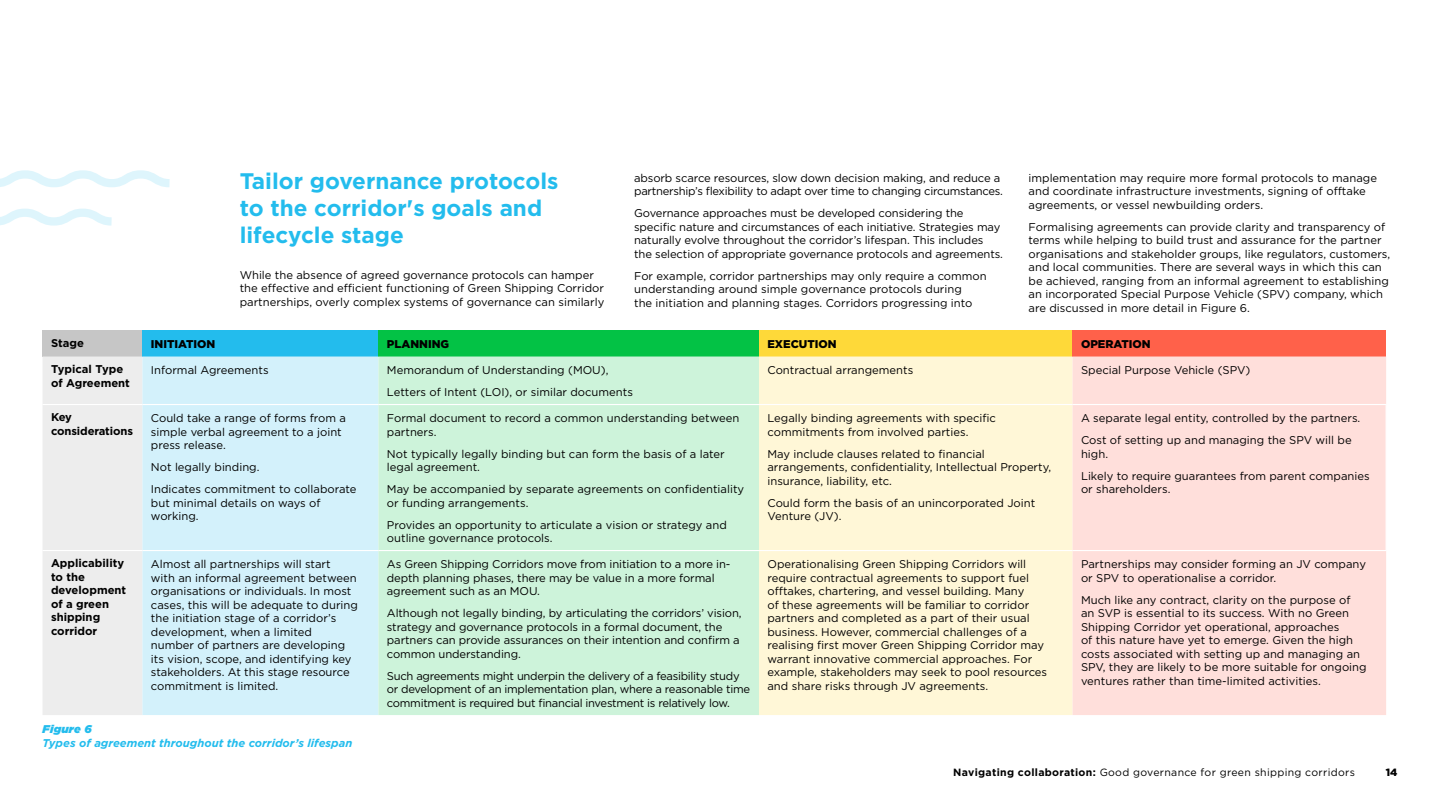
<style>
.page{position:relative;width:1440px;height:810px;background:#fff}
.page>*{position:absolute;margin:0;border:0;box-sizing:border-box;transform-origin:0 0}
.t1{font:700 22.5px/27px "Gotham";color:#23bced}
.t2{font:11.25px/13.5px "Gotham";color:#000}
.t3{font:11.25px/13.5px "Gotham";letter-spacing:-.025em;color:#000}
.t4{font:700 11.25px/13.5px "Gotham";color:#000}
.t5{font:italic 700 11.25px "Gotham";color:#23bced}
.t6{font:900 11.25px "Gotham";color:#000}
.t7{font:italic 900 11.25px "Gotham";letter-spacing:.025em;color:#23bced}
.t8{font:10.5px "Gotham";letter-spacing:.03em;color:#000}
.t9{font:900 10.5px "Gotham";color:#000}
.s1{font-weight:700}
</style>
<div class="page">
<div style="left:43px;top:331px;width:99px;height:26px;background:#c6c6c6"></div>
<div style="left:142px;top:331px;width:236px;height:26px;background:#23bced"></div>
<div style="left:378px;top:331px;width:381px;height:26px;background:#03c245"></div>
<div style="left:759px;top:331px;width:314px;height:26px;background:#fed939"></div>
<div style="left:1073px;top:331px;width:313px;height:26px;background:#ff614a"></div>
<div style="left:43px;top:357px;width:99px;height:358px;background:#ededed"></div>
<div style="left:142px;top:357px;width:236px;height:358px;background:#d3f1fb"></div>
<div style="left:378px;top:357px;width:381px;height:358px;background:#cdf3da"></div>
<div style="left:759px;top:357px;width:314px;height:358px;background:#fff7d7"></div>
<div style="left:1073px;top:357px;width:313px;height:358px;background:#ffdfdb"></div>
<hr style="left:43px;top:404px;width:99px;height:1px;background:#fff">
<hr style="left:142px;top:404px;width:236px;height:1px;background:#fff">
<hr style="left:378px;top:404px;width:381px;height:1px;background:#fff">
<hr style="left:759px;top:404px;width:314px;height:1px;background:#fff">
<hr style="left:1073px;top:404px;width:314px;height:1px;background:#fff">
<hr style="left:43px;top:550px;width:99px;height:1px;background:#fff">
<hr style="left:142px;top:550px;width:236px;height:1px;background:#fff">
<hr style="left:378px;top:550px;width:381px;height:1px;background:#fff">
<hr style="left:759px;top:550px;width:314px;height:1px;background:#fff">
<hr style="left:1073px;top:550px;width:314px;height:1px;background:#fff">
<svg style="left:0;top:170px;width:170px;height:17px"></svg>
<svg style="left:0;top:208px;width:112px;height:18px"></svg>
<p class="t1" style="left:240px;top:167px;width:320px">Tailor governance protocols to the corridor's goals and lifecycle stage</p>
<p class="t2" style="left:240px;top:268px;width:366px">While the absence of agreed governance protocols can hamper the effective and efficient functioning of Green Shipping Corridor partnerships, overly complex systems of governance can similarly</p>
<p class="t3" style="left:634px;top:171px;width:370px">absorb scarce resources, slow down decision making, and reduce a partnership’s flexibility to adapt over time to changing circumstances.</p>
<p class="t2" style="left:634px;top:206px;width:370px">Governance approaches must be developed considering the specific nature and circumstances of each initiative. Strategies may naturally evolve throughout the corridor’s lifespan. This includes the selection of appropriate governance protocols and agreements.</p>
<p class="t2" style="left:634px;top:269px;width:354px">For example, corridor partnerships may only require a common understanding around simple governance protocols during<br>the initiation and planning stages. Corridors progressing into</p>
<p class="t2" style="left:1029px;top:171px;width:350px">implementation may require more formal protocols to manage and coordinate infrastructure investments, signing of offtake agreements, or vessel newbuilding orders.</p>
<p class="t2" style="left:1029px;top:220px;width:363px">Formalising agreements can provide clarity and transparency of terms while helping to build trust and assurance for the partner organisations and stakeholder groups, like regulators, customers, and local communities. There are several ways in which this can be achieved, ranging from an informal agreement to establishing an incorporated Special Purpose Vehicle (SPV) company, which are discussed in more detail in Figure 6.</p>
<p class="t4" style="left:51px;top:336px;width:34px">Stage</p>
<p class="t6" style="left:151px;top:336px;width:66px">INITIATION</p>
<p class="t6" style="left:387px;top:336px;width:64px">PLANNING</p>
<p class="t6" style="left:767px;top:336px;width:71px">EXECUTION</p>
<p class="t6" style="left:1081px;top:336px;width:71px">OPERATION</p>
<p class="t4" style="left:51px;top:362px;width:80px">Typical Type of Agreement</p>
<p class="t2" style="left:151px;top:363px;width:119px">Informal Agreements</p>
<p class="t2" style="left:387px;top:363px;width:223px">Memorandum of Understanding (MOU),</p>
<p class="t2" style="left:387px;top:385px;width:248px">Letters of Intent (LOI), or similar documents</p>
<p class="t2" style="left:767px;top:363px;width:147px">Contractual arrangements</p>
<p class="t2" style="left:1081px;top:363px;width:171px">Special Purpose Vehicle (SPV)</p>
<p class="t4" style="left:51px;top:410px;width:84px">Key considerations</p>
<p class="t2" style="left:151px;top:411px;width:197px">Could take a range of forms from a simple verbal agreement to a joint press release.</p>
<p class="t2" style="left:151px;top:460px;width:110px">Not legally binding.</p>
<p class="t2" style="left:151px;top:482px;width:207px">Indicates commitment to collaborate but minimal details on ways of working.</p>
<p class="t2" style="left:387px;top:411px;width:354px">Formal document to record a common understanding between partners.</p>
<p class="t2" style="left:387px;top:447px;width:339px">Not typically legally binding but can form the basis of a later legal agreement.</p>
<p class="t2" style="left:387px;top:482px;width:359px">May be accompanied by separate agreements on confidentiality or funding arrangements.</p>
<p class="t2" style="left:387px;top:518px;width:341px">Provides an opportunity to articulate a vision or strategy and outline governance protocols.</p>
<p class="t4" style="left:51px;top:556px;width:77px">Applicability to the development of a green shipping corridor</p>
<p class="t2" style="left:151px;top:557px;width:209px">Almost all partnerships will start<br>with an informal agreement between organisations or individuals. In most cases, this will be adequate to during the initiation stage of a corridor’s development, when a limited number of partners are developing its vision, scope, and identifying key stakeholders. At this stage resource commitment is limited.</p>
<p class="t2" style="left:387px;top:557px;width:345px">As Green Shipping Corridors move from initiation to a more in&shy;depth planning phases, there may be value in a more formal agreement such as an MOU.</p>
<p class="t2" style="left:387px;top:606px;width:356px">Although not legally binding, by articulating the corridors’ vision, strategy and governance protocols in a formal document, the partners can provide assurances on their intention and confirm a common understanding.</p>
<p class="t3" style="left:387px;top:669px;width:365px">Such agreements might underpin the delivery of a feasibility study or development of an implementation plan, where a reasonable time commitment is required but financial investment is relatively low.</p>
<p class="t7" style="left:43px;top:721px;width:51px">Figure 6</p>
<p class="t5" style="left:43px;top:735px;width:311px">Types of agreement throughout the corridor’s lifespan</p>
<p class="t2" style="left:767px;top:411px;width:230px">Legally binding agreements with specific commitments from involved parties.</p>
<p class="t2" style="left:767px;top:447px;width:285px">May include clauses related to financial arrangements, confidentiality, Intellectual Property, insurance, liability, etc.</p>
<p class="t2" style="left:767px;top:496px;width:269px">Could form the basis of an unincorporated Joint<br>Venture (JV).</p>
<p class="t2" style="left:1081px;top:411px;width:281px">A separate legal entity, controlled by the partners.</p>
<p class="t2" style="left:1081px;top:433px;width:272px">Cost of setting up and managing the SPV will be high.</p>
<p class="t2" style="left:1081px;top:469px;width:290px">Likely to require guarantees from parent companies or shareholders.</p>
<p class="t2" style="left:767px;top:557px;width:281px">Operationalising Green Shipping Corridors will require contractual agreements to support fuel offtakes, chartering, and vessel building. Many<br>of these agreements will be familiar to corridor partners and completed as a part of their usual business. However, commercial challenges of a realising first mover Green Shipping Corridor may warrant innovative commercial approaches. For example, stakeholders may seek to pool resources and share risks through JV agreements.</p>
<p class="t2" style="left:1081px;top:557px;width:286px">Partnerships may consider forming an JV company or SPV to operationalise a corridor.</p>
<p class="t2" style="left:1081px;top:593px;width:287px">Much like any contract, clarity on the purpose of an SVP is essential to its success. With no Green Shipping Corridor yet operational, approaches<br>of this nature have yet to emerge. Given the high costs associated with setting up and managing an SPV, they are likely to be more suitable for ongoing ventures rather than time-limited activities.</p>
<p class="t8" style="left:953px;top:765px;width:403px"><span class="s1">Navigating collaboration:</span> Good governance for green shipping corridors</p>
<p class="t9" style="left:1386px;top:765px;width:13px">14</p>
</div>
